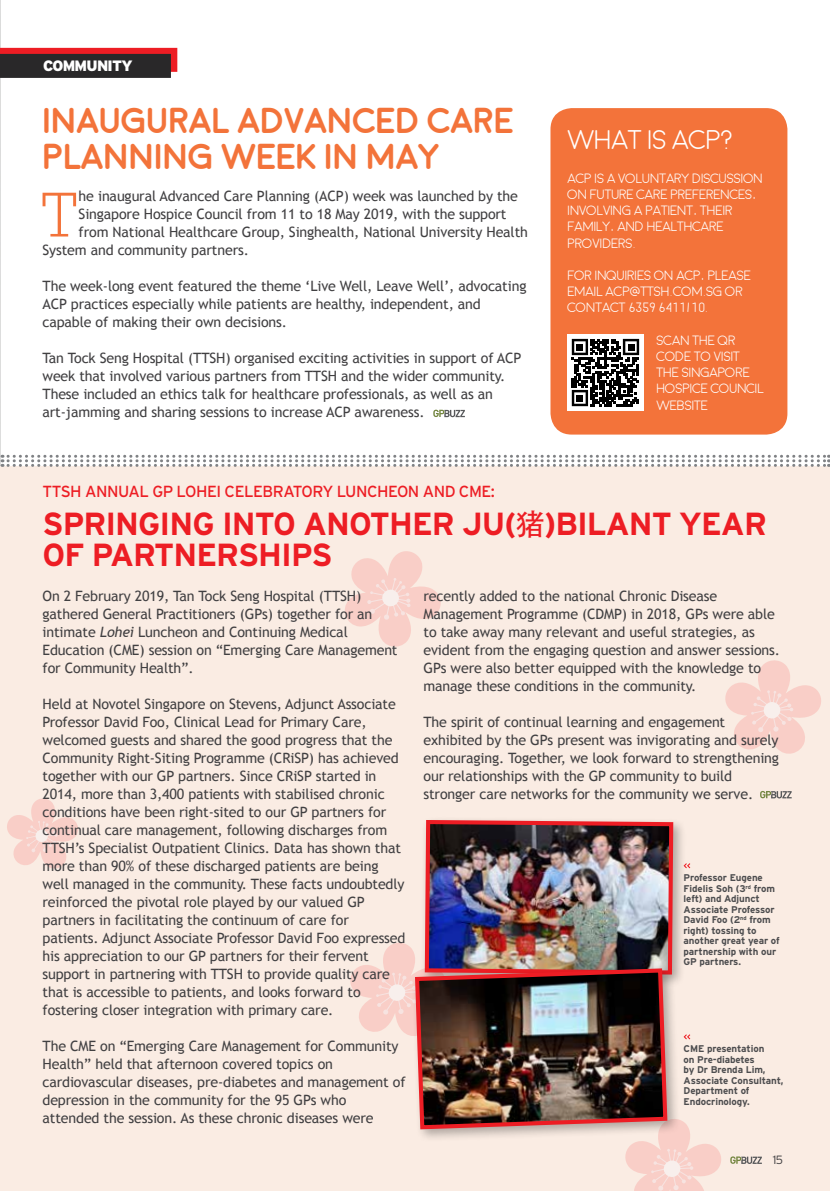
<style>
.page{position:relative;width:830px;height:1191px;background:#fff}
.page>*{position:absolute;margin:0;border:0;box-sizing:border-box;transform-origin:0 0}
.t1{font:300 61.2px "Glypha";color:#f3733a}
.t2{font:700 36px/36px "Moon";letter-spacing:-.03em;color:#f3733a}
.t3{font:700 31.95px/31.5px "Interstate";letter-spacing:-.03em;color:#ed1d24}
.t4{font:300 27px "Moon";letter-spacing:-.03em;color:#fff}
.t5{font:16.05px "Interstate";letter-spacing:-.03em;color:#ed1d24}
.t6{font:900 15px "Interstate";letter-spacing:-.05em;color:#fff}
.t7{font:14.25px/18px "Trebuchet MS";letter-spacing:-.01em;color:#414042}
.t8{font:300 13.5px/16.2px "Moon";letter-spacing:-.03em;color:#fff}
.t9{font:300 12px "Interstate";color:#414042}
.t10{font:700 9.75px/10.5px "Interstate";letter-spacing:-.01em;color:#4d4d4f}
.s1{font-family:"ST Heiti";font-weight:400;font-size:30px}
.s2{font-style:italic}
</style>
<div class="page">
<img style="left:0;top:0;width:1px;height:467px">
<div style="left:0;top:467px;width:829px;height:724px;background:#faece3"></div>
<svg style="left:7px;top:798px;width:71px;height:71px"></svg>
<svg style="left:725px;top:660px;width:96px;height:94px"></svg>
<svg style="left:345px;top:551px;width:96px;height:96px"></svg>
<div style="left:0;top:48px;width:177px;height:24px;background:linear-gradient(to right,#ed1d24,#ed1d24)"></div>
<div style="left:0;top:54px;width:171px;height:24px;background:#292829"></div>
<svg style="left:426px;top:820px;width:230px;height:2px"></svg>
<div style="left:550px;top:108px;width:237px;height:326px;background:#f3733a;border-radius:21px"></div>
<div style="left:567px;top:334px;width:76px;height:77px;background:#fff"></div>
<svg style="left:571px;top:339px;width:67px;height:67px"></svg>
<div style="left:576px;top:343px;width:7px;height:7px;background:#000"></div>
<div style="left:627px;top:343px;width:7px;height:7px;background:#000"></div>
<div style="left:576px;top:394px;width:7px;height:7px;background:#000"></div>
<svg style="left:2px;top:455px;width:827px;height:12px"></svg>
<img style="left:350px;top:822px;width:371px;height:369px">
<img style="left:412px;top:966px;width:257px;height:165px">
<svg style="left:730px;top:1156px;width:31px;height:8px"></svg>
<svg style="left:760px;top:791px;width:31px;height:7px"></svg>
<svg style="left:433px;top:410px;width:31px;height:7px"></svg>
<p class="t6" style="left:43px;top:57px;width:91px">COMMUNITY</p>
<h2 class="t2" style="left:43px;top:104px;width:473px">INAUGURAL ADVANCED CARE<br>PLANNING WEEK IN MAY</h2>
<h1 class="t1" style="left:41px;top:180px;width:39px">T</h1>
<p class="t7" style="left:79px;top:187px;width:440px">he inaugural Advanced Care Planning (ACP) week was launched by the</p>
<p class="t7" style="left:79px;top:205px;width:429px">Singapore Hospice Council from 11 to 18 May 2019, with the support</p>
<p class="t7" style="left:79px;top:223px;width:450px">from National Healthcare Group, Singhealth, National University Health</p>
<p class="t7" style="left:43px;top:241px;width:208px">System and community partners.</p>
<p class="t7" style="left:43px;top:277px;width:485px">The week-long event featured the theme ‘Live Well, Leave Well’, advocating<br>ACP practices especially while patients are healthy, independent, and capable of making their own decisions.</p>
<p class="t7" style="left:43px;top:349px;width:480px">Tan Tock Seng Hospital (TTSH) organised exciting activities in support of ACP week that involved various partners from TTSH and the wider community.<br>These included an ethics talk for healthcare professionals, as well as an art-jamming and sharing sessions to increase ACP awareness.</p>
<h3 class="t4" style="left:567px;top:126px;width:168px">WHAT IS ACP?</h3>
<p class="t8" style="left:567px;top:170px;width:197px">ACP IS A VOLUNTARY DISCUSSION<br>ON FUTURE CARE PREFERENCES,<br>INVOLVING A PATIENT, THEIR<br>FAMILY, AND HEALTHCARE<br>PROVIDERS.</p>
<p class="t8" style="left:567px;top:268px;width:185px">FOR INQUIRIES ON ACP, PLEASE<br>EMAIL ACP@TTSH.COM.SG OR<br>CONTACT 6359 6411/10.</p>
<p class="t8" style="left:656px;top:332px;width:109px">SCAN THE QR<br>CODE TO VISIT<br>THE SINGAPORE<br>HOSPICE COUNCIL<br>WEBSITE</p>
<p class="t5" style="left:43px;top:482px;width:453px">TTSH ANNUAL GP LOHEI CELEBRATORY LUNCHEON AND CME:</p>
<h3 class="t3" style="left:43px;top:508px;width:725px">SPRINGING INTO ANOTHER JU(<span class="s1">猪</span>)BILANT YEAR<br>OF PARTNERSHIPS</h3>
<p class="t7" style="left:43px;top:586px;width:356px">On 2 February 2019, Tan Tock Seng Hospital (TTSH) gathered General Practitioners (GPs) together for an intimate <span class="s2">Lohei</span> Luncheon and Continuing Medical Education (CME) session on “Emerging Care Management for Community Health”.</p>
<p class="t7" style="left:43px;top:694px;width:364px">Held at Novotel Singapore on Stevens, Adjunct Associate Professor David Foo, Clinical Lead for Primary Care, welcomed guests and shared the good progress that the Community Right-Siting Programme (CRiSP) has achieved together with our GP partners. Since CRiSP started in 2014, more than 3,400 patients with stabilised chronic conditions have been right-sited to our GP partners for continual care management, following discharges from TTSH’s Specialist Outpatient Clinics. Data has shown that more than 90% of these discharged patients are being well managed in the community. These facts undoubtedly reinforced the pivotal role played by our valued GP partners in facilitating the continuum of care for patients. Adjunct Associate Professor David Foo expressed his appreciation to our GP partners for their fervent support in partnering with TTSH to provide quality care that is accessible to patients, and looks forward to fostering closer integration with primary care.</p>
<p class="t7" style="left:43px;top:1036px;width:364px">The CME on “Emerging Care Management for Community Health” held that afternoon covered topics on cardiovascular diseases, pre-diabetes and management of depression in the community for the 95 GPs who attended the session. As these chronic diseases were</p>
<p class="t7" style="left:423px;top:586px;width:358px">recently added to the national Chronic Disease Management Programme (CDMP) in 2018, GPs were able to take away many relevant and useful strategies, as evident from the engaging question and answer sessions.<br>GPs were also better equipped with the knowledge to manage these conditions in the community.</p>
<p class="t7" style="left:423px;top:712px;width:357px">The spirit of continual learning and engagement exhibited by the GPs present was invigorating and surely encouraging. Together, we look forward to strengthening our relationships with the GP community to build stronger care networks for the community we serve.</p>
<p class="t10" style="left:683px;top:872px;width:97px">Professor Eugene<br>Fidelis Soh (3<sup>rd</sup> from left) and Adjunct<br>Associate Professor<br>David Foo (2<sup>nd</sup> from right) tossing to another great year of partnership with our<br>GP partners.</p>
<p class="t10" style="left:683px;top:1043px;width:101px">CME presentation<br>on Pre-diabetes<br>by Dr Brenda Lim,<br>Associate Consultant,<br>Department of<br>Endocrinology.</p>
<p class="t9" style="left:772px;top:1153px;width:12px">15</p>
<p class="t9" style="left:775px;top:1153px;width:8px">11</p>
</div>
